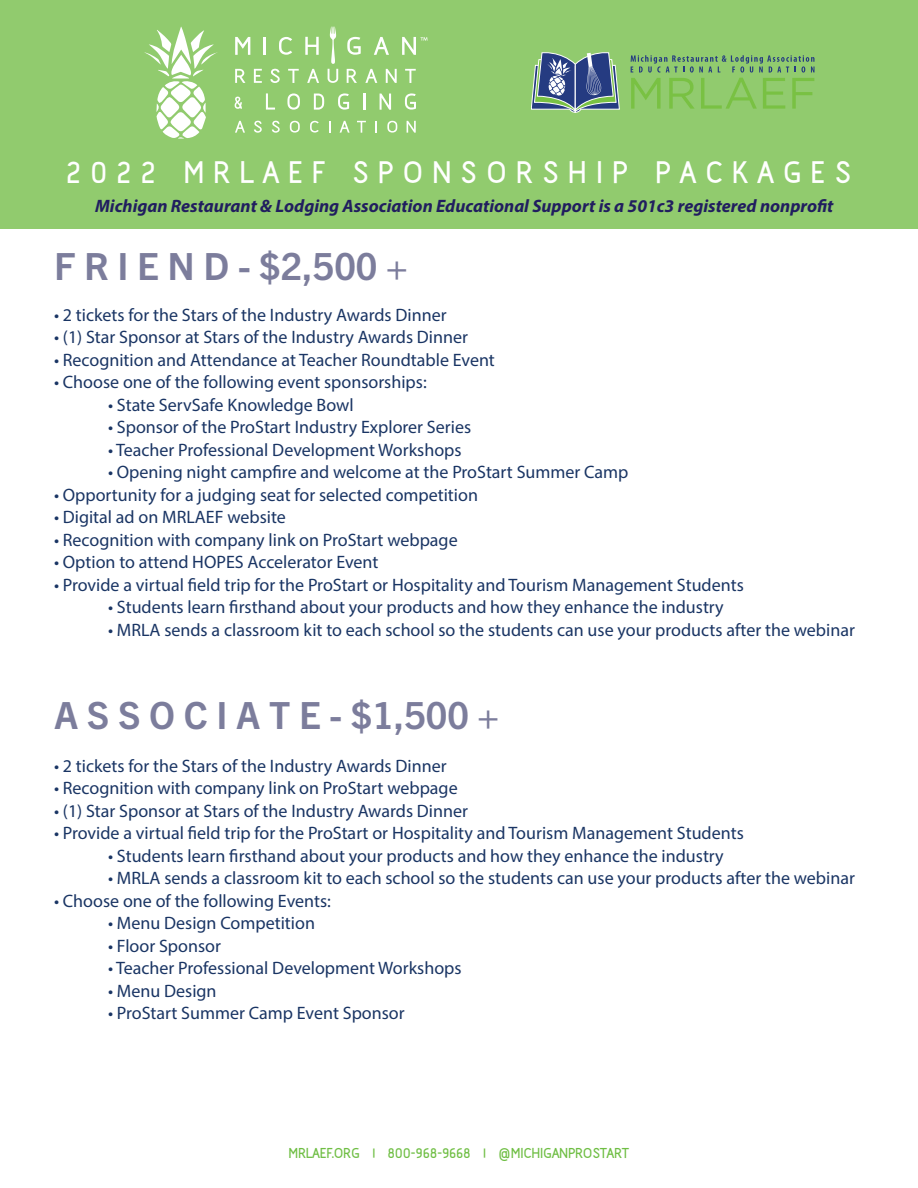
<style>
.page{position:relative;width:918px;height:1188px;background:#fff}
.page>*{position:absolute;margin:0;border:0;box-sizing:border-box;transform-origin:0 0}
.t1{font:700 39px "Acid";color:#fff}
.t2{font:700 37.5px "Trade Gothic Next LT Pro";color:#7c7d9c}
.t3{font:18px "Myriad Pro";color:#1a3564}
.t4{font:italic 700 18px "Myriad Pro";color:#211e5f}
.t5{font:700 18px "Acid";color:#6fbe44}
</style>
<div class="page">
<div style="left:0;top:0;width:918px;height:229px;background:#91cb6e"></div>
<svg style="left:144px;top:27px;width:73px;height:112px"></svg>
<svg style="left:235px;top:37px;width:15px;height:18px"></svg>
<hr style="left:263px;top:37px;width:3px;height:18px;background:#fff">
<svg style="left:279px;top:37px;width:13px;height:18px"></svg>
<svg style="left:305px;top:37px;width:14px;height:18px"></svg>
<svg style="left:347px;top:37px;width:14px;height:18px"></svg>
<svg style="left:374px;top:37px;width:15px;height:18px"></svg>
<svg style="left:402px;top:37px;width:25px;height:18px"></svg>
<svg style="left:235px;top:69px;width:10px;height:14px"></svg>
<svg style="left:254px;top:69px;width:8px;height:14px"></svg>
<svg style="left:270px;top:69px;width:10px;height:14px"></svg>
<svg style="left:288px;top:69px;width:11px;height:14px"></svg>
<svg style="left:307px;top:69px;width:12px;height:14px"></svg>
<svg style="left:328px;top:26px;width:10px;height:57px"></svg>
<svg style="left:347px;top:69px;width:10px;height:14px"></svg>
<svg style="left:365px;top:69px;width:12px;height:14px"></svg>
<svg style="left:386px;top:69px;width:11px;height:14px"></svg>
<svg style="left:405px;top:69px;width:11px;height:14px"></svg>
<svg style="left:235px;top:121px;width:10px;height:12px"></svg>
<svg style="left:254px;top:121px;width:8px;height:12px"></svg>
<svg style="left:272px;top:121px;width:8px;height:12px"></svg>
<svg style="left:290px;top:121px;width:10px;height:12px"></svg>
<svg style="left:310px;top:121px;width:9px;height:12px"></svg>
<svg style="left:329px;top:121px;width:1px;height:12px"></svg>
<svg style="left:340px;top:121px;width:10px;height:12px"></svg>
<svg style="left:357px;top:121px;width:9px;height:12px"></svg>
<svg style="left:375px;top:121px;width:2px;height:12px"></svg>
<svg style="left:387px;top:121px;width:10px;height:12px"></svg>
<svg style="left:407px;top:121px;width:9px;height:12px"></svg>
<svg style="left:235px;top:97px;width:7px;height:12px"></svg>
<svg style="left:266px;top:93px;width:9px;height:17px"></svg>
<svg style="left:287px;top:94px;width:13px;height:16px"></svg>
<svg style="left:314px;top:94px;width:10px;height:16px"></svg>
<svg style="left:338px;top:93px;width:11px;height:17px"></svg>
<svg style="left:363px;top:93px;width:2px;height:17px"></svg>
<svg style="left:380px;top:94px;width:11px;height:16px"></svg>
<svg style="left:405px;top:93px;width:11px;height:17px"></svg>
<svg style="left:631px;top:55px;width:183px;height:54px"></svg>
<svg style="left:531px;top:52px;width:89px;height:61px"></svg>
<p class="t1" style="left:66px;top:158px;width:787px">2 0 2 2 M R L A E F S P O N S O R S H I P P A C K A G E S</p>
<p class="t4" style="left:95px;top:194px;width:740px">Michigan Restaurant &amp; Lodging Association Educational Support is a 501c3 registered nonprofit</p>
<p class="t2" style="left:54px;top:241px;width:355px">F R I E N D - $2,500 +</p>
<p class="t3" style="left:54px;top:304px;width:394px">• 2 tickets for the Stars of the Industry Awards Dinner</p>
<p class="t3" style="left:54px;top:326px;width:416px">• (1) Star Sponsor at Stars of the Industry Awards Dinner</p>
<p class="t3" style="left:54px;top:349px;width:442px">• Recognition and Attendance at Teacher Roundtable Event</p>
<p class="t3" style="left:54px;top:371px;width:374px">• Choose one of the following event sponsorships:</p>
<p class="t3" style="left:108px;top:394px;width:247px">• State ServSafe Knowledge Bowl</p>
<p class="t3" style="left:108px;top:416px;width:365px">• Sponsor of the ProStart Industry Explorer Series</p>
<p class="t3" style="left:108px;top:439px;width:355px">• Teacher Professional Development Workshops</p>
<p class="t3" style="left:108px;top:461px;width:522px">• Opening night campfire and welcome at the ProStart Summer Camp</p>
<p class="t3" style="left:54px;top:484px;width:426px">• Opportunity for a judging seat for selected competition</p>
<p class="t3" style="left:54px;top:506px;width:233px">• Digital ad on MRLAEF website</p>
<p class="t3" style="left:54px;top:529px;width:405px">• Recognition with company link on ProStart webpage</p>
<p class="t3" style="left:54px;top:551px;width:326px">• Option to attend HOPES Accelerator Event</p>
<p class="t3" style="left:54px;top:574px;width:691px">• Provide a virtual field trip for the ProStart or Hospitality and Tourism Management Students</p>
<p class="t3" style="left:108px;top:596px;width:617px">• Students learn firsthand about your products and how they enhance the industry</p>
<p class="t3" style="left:108px;top:619px;width:748px">• MRLA sends a classroom kit to each school so the students can use your products after the webinar</p>
<p class="t2" style="left:54px;top:689px;width:447px">A S S O C I A T E - $1,500 +</p>
<p class="t3" style="left:54px;top:754px;width:394px">• 2 tickets for the Stars of the Industry Awards Dinner</p>
<p class="t3" style="left:54px;top:777px;width:405px">• Recognition with company link on ProStart webpage</p>
<p class="t3" style="left:54px;top:799px;width:416px">• (1) Star Sponsor at Stars of the Industry Awards Dinner</p>
<p class="t3" style="left:54px;top:822px;width:691px">• Provide a virtual field trip for the ProStart or Hospitality and Tourism Management Students</p>
<p class="t3" style="left:108px;top:844px;width:617px">• Students learn firsthand about your products and how they enhance the industry</p>
<p class="t3" style="left:108px;top:867px;width:748px">• MRLA sends a classroom kit to each school so the students can use your products after the webinar</p>
<p class="t3" style="left:54px;top:889px;width:278px">• Choose one of the following Events:</p>
<p class="t3" style="left:108px;top:912px;width:208px">• Menu Design Competition</p>
<p class="t3" style="left:108px;top:934px;width:114px">• Floor Sponsor</p>
<p class="t3" style="left:108px;top:957px;width:355px">• Teacher Professional Development Workshops</p>
<p class="t3" style="left:108px;top:979px;width:110px">• Menu Design</p>
<p class="t3" style="left:108px;top:1002px;width:298px">• ProStart Summer Camp Event Sponsor</p>
<p class="t5" style="left:289px;top:1147px;width:342px">MRLAEF.ORG | 800-968-9668 | @MICHIGANPROSTART</p>
</div>
